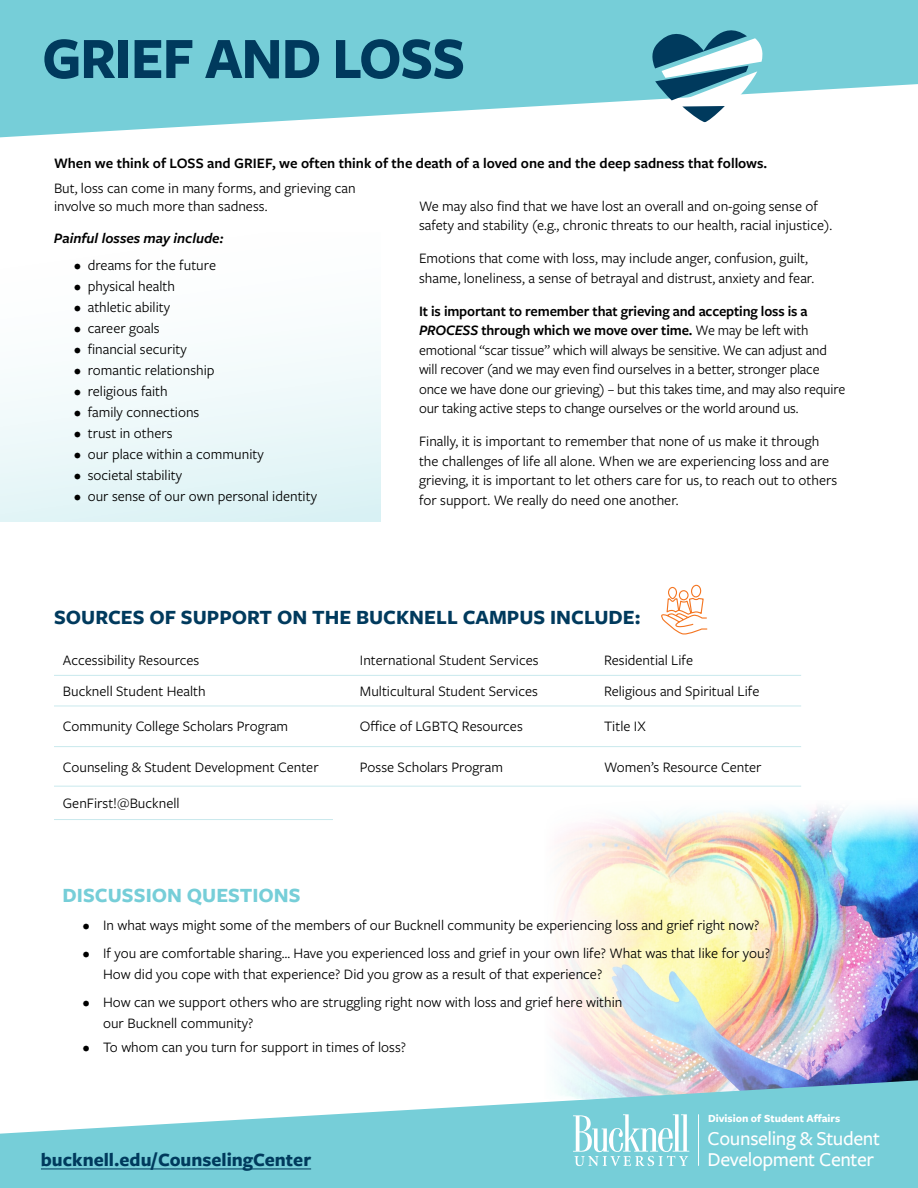
<style>
.page{position:relative;width:918px;height:1188px;background:#fff}
.page>*{position:absolute;margin:0;border:0;box-sizing:border-box;transform-origin:0 0}
.t1{font:700 60.75px "Freight Sans Pro";letter-spacing:-.02em;color:#003a5d;scale:.96 1}
.t2{font:700 21px "Freight Sans Pro";color:#003a5d}
.t3{font:700 21px "Freight Sans Pro";color:#76ced8}
.t4{font:500 20.4px/20.4px "Freight Sans Pro";letter-spacing:-.02em;color:#fff}
.t5{font:700 19.5px "Freight Sans Pro";color:#003a5d}
.t6{font:15px/19.5px "Freight Sans Pro";color:#000}
.t7{font:600 15px "Freight Sans Pro";color:#000}
.t8{font:italic 600 15px "Freight Sans Pro";color:#000}
.t9{font:700 11.25px "Freight Sans Pro";color:#fff}
.s1{font-weight:600}
.s2{font-weight:600;font-style:italic}
</style>
<div class="page">
<img style="left:557px;top:806px;width:361px;height:273px">
<svg style="left:0;top:1079px;width:918px;height:109px;fill:#76ced8"></svg>
<svg style="left:0;top:0;width:918px;height:138px;fill:#76ced8"></svg>
<hr style="left:41px;top:1169px;width:270px;height:1px;background:#003a5d">
<svg style="left:573px;top:1114px;width:116px;height:52px"></svg>
<hr style="left:698px;top:1114px;width:1px;height:52px;background:#fff">
<div style="left:0;top:232px;width:380px;height:290px;background:linear-gradient(to bottom,#fff,#e0f4f6)"></div>
<hr style="left:54px;top:675px;width:279px;height:1px;background:#c9e9ed">
<hr style="left:333px;top:675px;width:244px;height:1px;background:#c9e9ed">
<hr style="left:577px;top:675px;width:224px;height:1px;background:#c9e9ed">
<hr style="left:54px;top:706px;width:279px;height:1px;background:#c9e9ed">
<hr style="left:333px;top:706px;width:244px;height:1px;background:#c9e9ed">
<hr style="left:577px;top:706px;width:224px;height:1px;background:#c9e9ed">
<hr style="left:54px;top:746px;width:279px;height:1px;background:#c9e9ed">
<hr style="left:333px;top:746px;width:244px;height:1px;background:#c9e9ed">
<hr style="left:577px;top:746px;width:224px;height:1px;background:#c9e9ed">
<hr style="left:54px;top:786px;width:279px;height:1px;background:#c9e9ed">
<hr style="left:333px;top:786px;width:244px;height:1px;background:#c9e9ed">
<hr style="left:577px;top:786px;width:224px;height:1px;background:#c9e9ed">
<hr style="left:54px;top:819px;width:279px;height:1px;background:#c9e9ed">
<svg style="left:651px;top:17px;width:113px;height:83px"></svg>
<svg style="left:682px;top:106px;width:43px;height:16px"></svg>
<svg style="left:661px;top:585px;width:47px;height:50px"></svg>
<h1 class="t1" style="left:42px;top:16px;width:442px">GRIEF AND LOSS</h1>
<p class="t7" style="left:54px;top:153px;width:715px">When we think of LOSS and GRIEF, we often think of the death of a loved one and the deep sadness that follows.</p>
<p class="t6" style="left:54px;top:178px;width:303px;line-height:18px">But, loss can come in many forms, and grieving can involve so much more than sadness.</p>
<p class="t6" style="left:419px;top:196px;width:415px">We may also find that we have lost an overall and on-going sense of safety and stability (e.g., chronic threats to our health, racial injustice).</p>
<p class="t6" style="left:419px;top:248px;width:397px">Emotions that come with loss, may include anger, confusion, guilt, shame, loneliness, a sense of betrayal and distrust, anxiety and fear.</p>
<p class="t6" style="left:419px;top:301px;width:428px"><span class="s1">It is important to remember that grieving and accepting loss is a </span><span class="s2">PROCESS</span> <span class="s1">through which we move over time.</span> We may be left with emotional “scar tissue” which will always be sensitive. We can adjust and will recover (and we may even find ourselves in a better, stronger place once we have done our grieving) – but this takes time, and may also require our taking active steps to change ourselves or the world around us.</p>
<p class="t6" style="left:419px;top:431px;width:420px">Finally, it is important to remember that none of us make it through the challenges of life all alone. When we are experiencing loss and are grieving, it is important to let others care for us, to reach out to others for support. We really do need one another.</p>
<p class="t8" style="left:54px;top:228px;width:171px">Painful losses may include:</p>
<p class="t6" style="left:74px;top:255px;width:143px">• dreams for the future</p>
<p class="t6" style="left:74px;top:276px;width:102px">• physical health</p>
<p class="t6" style="left:74px;top:297px;width:97px">• athletic ability</p>
<p class="t6" style="left:74px;top:318px;width:87px">• career goals</p>
<p class="t6" style="left:74px;top:339px;width:114px">• financial security</p>
<p class="t6" style="left:74px;top:360px;width:142px">• romantic relationship</p>
<p class="t6" style="left:74px;top:381px;width:95px">• religious faith</p>
<p class="t6" style="left:74px;top:402px;width:127px">• family connections</p>
<p class="t6" style="left:74px;top:423px;width:100px">• trust in others</p>
<p class="t6" style="left:74px;top:444px;width:191px">• our place within a community</p>
<p class="t6" style="left:74px;top:465px;width:109px">• societal stability</p>
<p class="t6" style="left:74px;top:486px;width:244px">• our sense of our own personal identity</p>
<h2 class="t2" style="left:54px;top:603px;width:588px">SOURCES OF SUPPORT ON THE BUCKNELL CAMPUS INCLUDE:</h2>
<p class="t6" style="left:63px;top:650px;width:138px">Accessibility Resources</p>
<p class="t6" style="left:360px;top:650px;width:180px">International Student Services</p>
<p class="t6" style="left:604px;top:650px;width:91px">Residential Life</p>
<p class="t6" style="left:63px;top:681px;width:144px">Bucknell Student Health</p>
<p class="t6" style="left:360px;top:681px;width:179px">Multicultural Student Services</p>
<p class="t6" style="left:604px;top:681px;width:157px">Religious and Spiritual Life</p>
<p class="t6" style="left:63px;top:716px;width:227px">Community College Scholars Program</p>
<p class="t6" style="left:360px;top:716px;width:164px">Office of LGBTQ Resources</p>
<p class="t6" style="left:604px;top:716px;width:43px">Title IX</p>
<p class="t6" style="left:63px;top:756px;width:257px">Counseling &amp; Student Development Center</p>
<p class="t6" style="left:360px;top:756px;width:145px">Posse Scholars Program</p>
<p class="t6" style="left:604px;top:756px;width:159px">Women’s Resource Center</p>
<p class="t6" style="left:63px;top:793px;width:118px">GenFirst!@Bucknell</p>
<h2 class="t3" style="left:63px;top:881px;width:240px">DISCUSSION QUESTIONS</h2>
<p class="t6" style="left:83px;top:915px;width:678px">• In what ways might some of the members of our Bucknell community be experiencing loss and grief right now?</p>
<p class="t6" style="left:103px;top:942px;width:668px;line-height:21px;text-indent:-20px">• If you are comfortable sharing… Have you experienced loss and grief in your own life? What was that like for you?<br>How did you cope with that experience? Did you grow as a result of that experience?</p>
<p class="t6" style="left:103px;top:991px;width:521px;line-height:21px;text-indent:-20px">• How can we support others who are struggling right now with loss and grief here within our Bucknell community?</p>
<p class="t6" style="left:83px;top:1037px;width:325px">• To whom can you turn for support in times of loss?</p>
<h3 class="t5" style="left:41px;top:1147px;width:272px">bucknell.edu/CounselingCenter</h3>
<p class="t9" style="left:708px;top:1110px;width:134px">Division of Student Affairs</p>
<h3 class="t4" style="left:708px;top:1128px;width:174px">Counseling &amp; Student<br>Development Center</h3>
</div>
